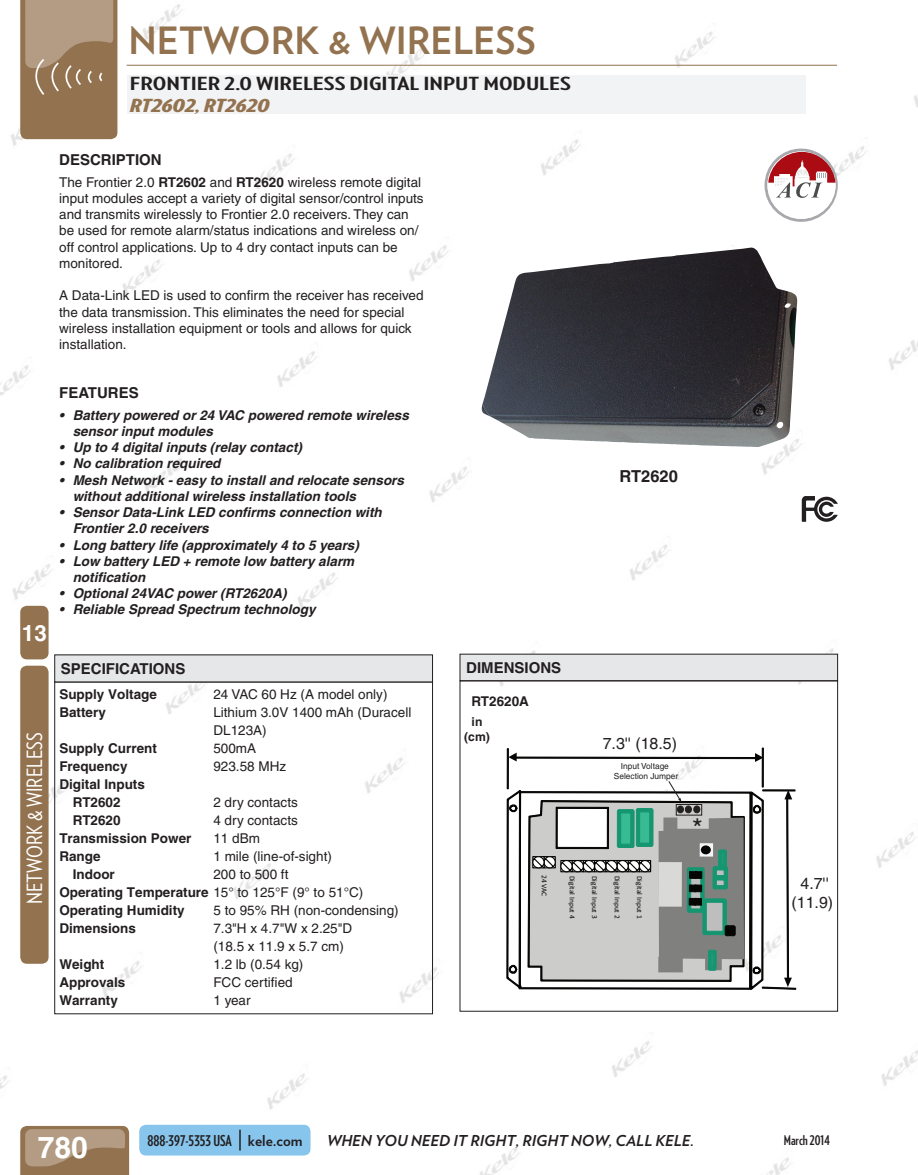
<style>
.page{position:relative;width:918px;height:1175px;background:#fff}
.page>*{position:absolute;margin:0;border:0;box-sizing:border-box;transform-origin:0 0}
.t1{font:700 37.5px "Verlag";color:#93724f}
.t2{font:700 30px "Helvetica";color:#fff}
.t3{font:27.3px "Helvetica";color:#231f20}
.t4{font:700 22.5px "Helvetica";color:#fff}
.t5{font:21px "Verlag Condensed";color:#fff}
.Tr_subhead_Left{font:700 18px "Verlag Compressed";color:#231f20;scale:1.63 1}
.Tr_subhead2_Left{font:italic 900 18px "Verlag Compressed";letter-spacing:-.005em;color:#93724f;scale:1.47 1}
.Feature_bullets{font:700 16.5px "Helvetica";color:#231f20}
.t6{font:15.9px/19.2px "Helvetica";color:#231f20;text-align:center}
.t7{font:italic 700 15px "Verlag";color:#231f20}
.Box_Headers{font:700 15px "Helvetica";color:#231f20}
.t8{font:700 15px "Verlag Compressed";color:#231f20}
.BODY_HEADERS{font:700 15px "Helvetica";color:#231f20}
.BODY_COPY{font:13.5px/16.2px "Helvetica";color:#231f20}
.t9{font:italic 700 13.5px/16.2px "Helvetica";color:#231f20}
.Specifications{font:13.5px/18px "Helvetica";color:#231f20}
.Specifications-2{font:700 13.5px "Helvetica";color:#231f20}
.t10{font:700 13.5px "Verlag Compressed";color:#231f20}
.Product_name_photo_c{font:700 13.5px "Helvetica";color:#231f20}
.t11{font:700 12.15px/14.5px "Helvetica";color:#231f20;text-align:center}
.t12{font:8.4px/10.1px "Helvetica";color:#231f20;text-align:center}
.t13{font:7.5px "Calibri";color:#050504}
.s1{font-weight:700}
.s2{font-weight:400}
.s3{font-family:"Verlag"}
</style>
<div class="page">
<img style="left:0;top:0;width:918px;height:1174px">
<div style="left:128px;top:75px;width:678px;height:39px;background:#f2f3f4"></div>
<hr style="left:127px;top:65px;width:710px;height:1px;background:#93724f">
<svg style="left:20px;top:1125px;width:109px;height:49px;background:#a58a6d"></svg>
<div style="left:20px;top:665px;width:29px;height:298px;background:#93724f;border-radius:7px"></div>
<svg style="left:20px;top:0;width:97px;height:139px;background:#a08364"></svg>
<div style="left:20px;top:606px;width:29px;height:53px;background:#93724f;border-radius:7px"></div>
<div style="left:139px;top:1124px;width:172px;height:31px;background:#87c5ec;border-radius:7px"></div>
<hr style="left:239px;top:1129px;width:2px;height:21px;background:#231f20">
<div style="left:55px;top:682px;width:378px;height:332px;border:1px solid #231f20"></div>
<svg style="left:507px;top:742px;width:289px;height:267px"></svg>
<div style="left:694px;top:805px;width:6px;height:8px;border:1px solid #231f20;border-radius:50%"></div>
<svg style="left:802px;top:496px;width:36px;height:26px"></svg>
<div style="left:460px;top:654px;width:378px;height:26px;background:#e6e7e9"></div>
<div style="left:460px;top:654px;width:378px;height:27px;border:1px solid #231f20"></div>
<div style="left:55px;top:655px;width:378px;height:27px;background:#e6e7e9"></div>
<img style="left:482px;top:248px;width:316px;height:199px">
<svg style="left:765px;top:148px;width:73px;height:74px"></svg>
<div style="left:782px;top:1132px;width:57px;height:18px;background:#fff"></div>
<h1 class="t1" style="left:129px;top:18px;width:409px">NETWORK &amp; WIRELESS</h1>
<p class="Tr_subhead_Left" style="left:130px;top:73px;width:272px">FRONTIER 2.0 WIRELESS DIGITAL INPUT MODULES</p>
<p class="Tr_subhead2_Left" style="left:130px;top:94px;width:96px">RT2602, RT2620</p>
<p class="BODY_HEADERS" style="left:59px;top:150px;width:104px">DESCRIPTION</p>
<p class="BODY_COPY" style="left:59px;top:174px;width:366px">The Frontier 2.0 <span class="s1">RT2602</span> and <span class="s1">RT2620</span> wireless remote digital input modules accept a variety of digital sensor/control inputs and transmits wirelessly to Frontier 2.0 receivers. They can be used for remote alarm/status indications and wireless on/ off control applications. Up to 4 dry contact inputs can be monitored.</p>
<p class="BODY_COPY" style="left:59px;top:287px;width:366px">A Data-Link LED is used to confirm the receiver has received the data transmission. This eliminates the need for special wireless installation equipment or tools and allows for quick installation.</p>
<h3 class="t4" style="left:22px;top:619px;width:27px">13</h3>
<h3 class="t5" style="left:22px;top:904px;width:173px;rotate:-90deg">NETWORK &amp; WIRELESS</h3>
<p class="BODY_HEADERS" style="left:59px;top:383px;width:81px">FEATURES</p>
<p class="t9" style="left:73px;top:407px;width:338px;text-indent:-14px">• Battery powered or 24 VAC powered remote wireless sensor input modules</p>
<p class="t9" style="left:59px;top:439px;width:244px">• Up to 4 digital inputs (relay contact)</p>
<p class="t9" style="left:59px;top:455px;width:163px">• No calibration required</p>
<p class="t9" style="left:73px;top:471px;width:333px;text-indent:-14px">• Mesh Network - easy to install and relocate sensors without additional wireless installation tools</p>
<p class="t9" style="left:73px;top:504px;width:311px;text-indent:-14px">• Sensor Data-Link LED confirms connection with<br>Frontier 2.0 receivers</p>
<p class="t9" style="left:59px;top:536px;width:301px">• Long battery life (approximately 4 to 5 years)</p>
<p class="t9" style="left:73px;top:552px;width:283px;text-indent:-14px">• Low battery LED + remote low battery alarm notification</p>
<p class="t9" style="left:59px;top:585px;width:229px">• Optional 24VAC power (RT2620A)</p>
<p class="t9" style="left:59px;top:601px;width:258px">• Reliable Spread Spectrum technology</p>
<p class="Box_Headers" style="left:61px;top:659px;width:126px">SPECIFICATIONS</p>
<p class="Box_Headers" style="left:466px;top:658px;width:97px">DIMENSIONS</p>
<p class="Specifications-2" style="left:59px;top:685px;width:99px">Supply Voltage</p>
<p class="Specifications" style="left:213px;top:685px;width:176px">24 VAC 60 Hz (A model only)</p>
<p class="Specifications-2" style="left:59px;top:703px;width:48px">Battery</p>
<p class="Specifications" style="left:213px;top:703px;width:199px">Lithium 3.0V 1400 mAh (Duracell<br>DL123A)</p>
<p class="Specifications-2" style="left:59px;top:739px;width:99px">Supply Current</p>
<p class="Specifications" style="left:213px;top:739px;width:44px">500mA</p>
<p class="Specifications-2" style="left:59px;top:757px;width:70px">Frequency</p>
<p class="Specifications" style="left:213px;top:757px;width:74px">923.58 MHz</p>
<p class="Specifications-2" style="left:59px;top:775px;width:87px">Digital Inputs</p>
<p class="Specifications-2" style="left:73px;top:793px;width:49px">RT2602</p>
<p class="Specifications" style="left:213px;top:793px;width:86px">2 dry contacts</p>
<p class="Specifications-2" style="left:73px;top:811px;width:49px">RT2620</p>
<p class="Specifications" style="left:213px;top:811px;width:86px">4 dry contacts</p>
<p class="Specifications-2" style="left:59px;top:829px;width:134px">Transmission Power</p>
<p class="Specifications" style="left:213px;top:829px;width:48px">11 dBm</p>
<p class="Specifications-2" style="left:59px;top:847px;width:43px">Range</p>
<p class="Specifications" style="left:213px;top:847px;width:120px">1 mile (line-of-sight)</p>
<p class="Specifications-2" style="left:73px;top:865px;width:43px">Indoor</p>
<p class="Specifications" style="left:213px;top:865px;width:77px">200 to 500 ft</p>
<p class="Specifications-2" style="left:59px;top:883px;width:305px">Operating Temperature <span class="s2">15° to 125°F (9° to 51°C)</span></p>
<p class="Specifications-2" style="left:59px;top:901px;width:127px">Operating Humidity</p>
<p class="Specifications" style="left:213px;top:901px;width:187px">5 to 95% RH (non-condensing)</p>
<p class="Specifications-2" style="left:59px;top:919px;width:78px">Dimensions</p>
<p class="Specifications" style="left:213px;top:919px;width:140px">7.3"H x 4.7"W x 2.25"D (18.5 x 11.9 x 5.7 cm)</p>
<p class="Specifications-2" style="left:59px;top:955px;width:46px">Weight</p>
<p class="Specifications" style="left:213px;top:955px;width:92px">1.2 lb (0.54 kg)</p>
<p class="Specifications-2" style="left:59px;top:973px;width:68px">Approvals</p>
<p class="Specifications" style="left:213px;top:973px;width:81px">FCC certified</p>
<p class="Specifications-2" style="left:59px;top:991px;width:60px">Warranty</p>
<p class="Specifications" style="left:213px;top:991px;width:39px">1 year</p>
<p class="Product_name_photo_c" style="left:471px;top:693px;width:59px">RT2620A</p>
<p class="t11" style="left:464px;top:714px;width:27px">in (cm)</p>
<p class="t13" style="left:549px;top:874px;width:23px;rotate:90deg">24 VAC</p>
<p class="t13" style="left:577px;top:875px;width:44px;rotate:90deg">Digital Input 4</p>
<p class="Feature_bullets" style="left:620px;top:466px;width:60px">RT2620</p>
<p class="t6" style="left:603px;top:734px;width:76px">7.3'' (18.5)</p>
<p class="t12" style="left:614px;top:761px;width:66px">Input Voltage<br>Selection Jumper</p>
<p class="t3" style="left:692px;top:812px;width:12px">*</p>
<p class="t13" style="left:599px;top:875px;width:44px;rotate:90deg">Digital Input 3</p>
<p class="t13" style="left:622px;top:875px;width:44px;rotate:90deg">Digital Input 2</p>
<p class="t13" style="left:644px;top:875px;width:44px;rotate:90deg">Digital Input 1</p>
<p class="t2" style="left:38px;top:1129px;width:52px">780</p>
<p class="t8" style="left:147px;top:1131px;width:157px">888-397-5353 USA <span class="s3">kele.com</span></p>
<p class="t7" style="left:327px;top:1132px;width:369px">WHEN YOU NEED IT RIGHT, RIGHT NOW, CALL KELE.</p>
<p class="t6" style="left:792px;top:874px;width:43px">4.7'' (11.9)</p>
<p class="t10" style="left:784px;top:1132px;width:48px">March 2014</p>
</div>
